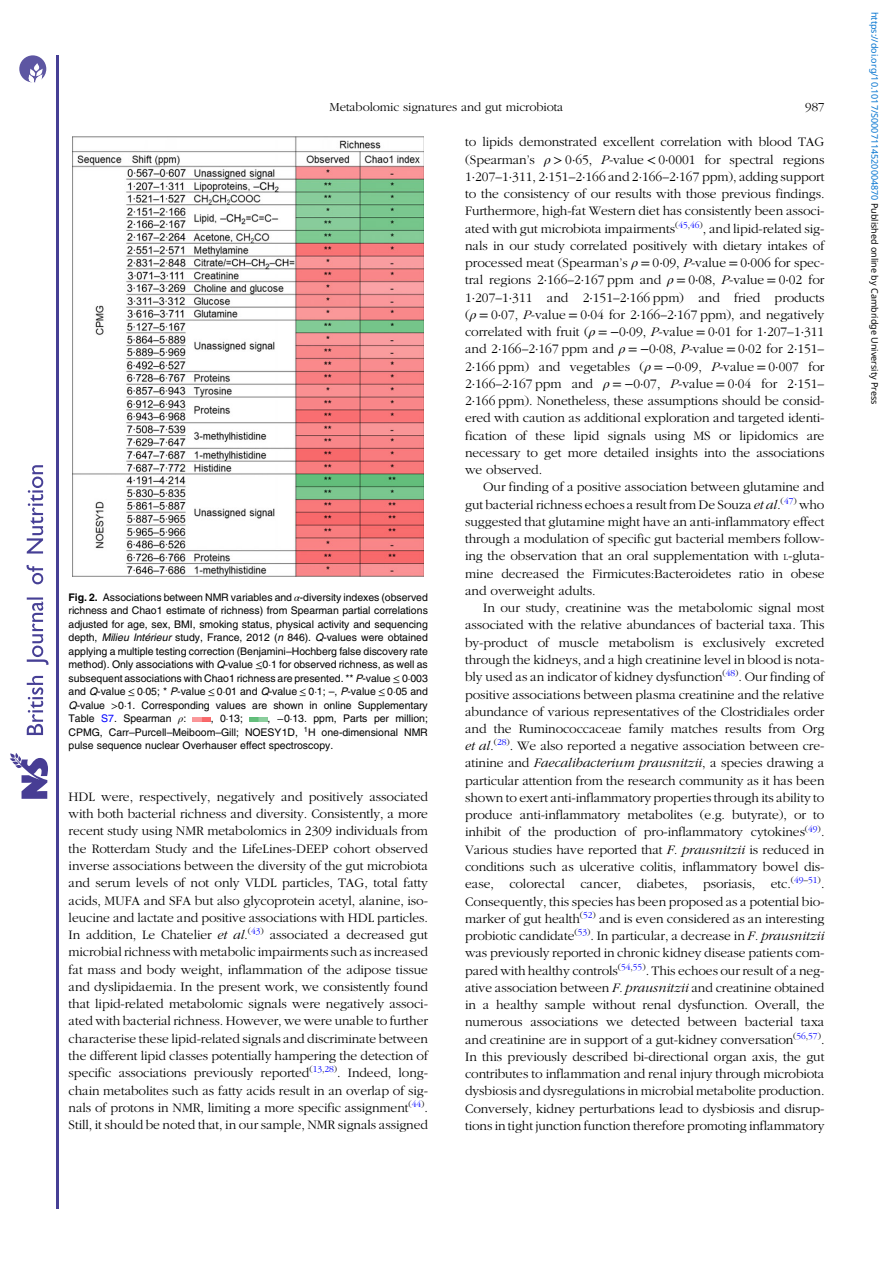
<style>
.page{position:relative;width:893px;height:1263px;background:#fff}
.page>*{position:absolute;margin:0;border:0;box-sizing:border-box;transform-origin:0 0}
.t1{font:13.5px/17.2px "Adv OT777 cf 4 fb";color:#000;text-align:justify}
.t2{font:12.75px "Adv OT777 cf 4 fb";color:#000}
.t3{font:10.5px/13.5px "Adv OT82 c 4 f 4 c 4";color:#000;text-align:justify}
.t4{font:9px "Noto Sans";color:#0172cf}
.s1{font-family:"Adv O Tf 3919 c 9 c.B"}
.s2{font-family:"Adv O Tdd 3 b 7348.I"}
.s3{font-family:"Adv OT7 a 027 dc 5.I"}
.s4{font-style:inherit}
.s5{font-family:"Adv OT8608 a 8 d 1"}
.s6{color:#00f}
.s7{font-family:"Adv OT4 e 1564 e 8.I"}
.s8{font-size:9.45px}
.s9{color:#000}
</style>
<div class="page">
<hr style="left:56px;top:55px;width:2px;height:1153px;background:#463f95">
<svg style="left:10px;top:753px;width:38px;height:46px"></svg>
<svg style="left:26px;top:465px;width:23px;height:270px"></svg>
<svg style="left:19px;top:55px;width:27px;height:27px"></svg>
<img style="left:73px;top:136px;width:351px;height:441px">
<img style="left:193px;top:718px;width:18px;height:3px">
<img style="left:250px;top:718px;width:17px;height:3px">
<p class="t2" style="left:330px;top:102px;width:235px">Metabolomic signatures and gut microbiota</p>
<p class="t2" style="left:805px;top:102px;width:21px">987</p>
<p class="t3" style="left:69px;top:591px;width:361px"><span class="s1">Fig. 2.</span> Associations between NMR variables and <span class="s2">α</span>-diversity indexes (observed richness and Chao1 estimate of richness) from Spearman partial correlations adjusted for age, sex, BMI, smoking status, physical activity and sequencing depth, <span class="s3">Milieu Intérieur</span> study, France, 2012 (<span class="s3">n</span> 846). <span class="s3">Q</span>-values were obtained applying a multiple testing correction (Benjamini<span class="s4">–</span>Hochberg false discovery rate method). Only associations with <span class="s3">Q</span>-value <span class="s5">≤</span>0<span class="s5">·</span>1 for observed richness, as well as subsequent associations with Chao1 richness are presented. ** <span class="s3">P</span>-value <span class="s5">≤</span> 0<span class="s5">·</span>003 and <span class="s3">Q</span>-value <span class="s5">≤</span> 0<span class="s5">·</span>05; * <span class="s3">P</span>-value <span class="s5">≤</span> 0<span class="s5">·</span>01 and <span class="s3">Q</span>-value <span class="s5">≤</span> 0<span class="s5">·</span>1; <span class="s4">–</span>, <span class="s3">P</span>-value <span class="s5">≤</span> 0<span class="s5">·</span>05 and <span class="s3">Q</span>-value <span class="s5">&gt;</span>0<span class="s5">·</span>1. Corresponding values are shown in online Supplementary Table <span class="s6">S7</span>. Spearman <span class="s2">ρ</span>:</p>
<p class="t3" style="left:69px;top:713px;width:361px;text-indent:199px">, <span class="s5">−</span>0<span class="s5">·</span>13. ppm, Parts per million; CPMG, Carr<span class="s4">–</span>Purcell<span class="s4">–</span>Meiboom<span class="s4">–</span>Gill; NOESY1D, <sup>1</sup>H one-dimensional NMR pulse sequence nuclear Overhauser effect spectroscopy.</p>
<p class="t3" style="left:211px;top:713px;width:34px">, 0<span class="s5">·</span>13;</p>
<p class="t1" style="left:69px;top:789px;width:361px">HDL were, respectively, negatively and positively associated with both bacterial richness and diversity. Consistently, a more recent study using NMR metabolomics in 2309 individuals from the Rotterdam Study and the LifeLines-DEEP cohort observed inverse associations between the diversity of the gut microbiota and serum levels of not only VLDL particles, TAG, total fatty acids, MUFA and SFA but also glycoprotein acetyl, alanine, iso&shy;leucine and lactate and positive associations with HDL particles.<br>In addition, Le Chatelier <span class="s7">et al.</span><sup>(</sup><sup>43</sup><sup>)</sup> associated a decreased gut microbial richness with metabolic impairments such as increased fat mass and body weight, inflammation of the adipose tissue and dyslipidaemia. In the present work, we consistently found that lipid-related metabolomic signals were negatively associ&shy;ated with bacterial richness. However, we were unable to further characterise these lipid-related signals and discriminate between the different lipid classes potentially hampering the detection of specific associations previously reported<sup>(</sup><sup>13</sup><sup>,</sup><sup>28</sup><sup>)</sup>. Indeed, long&shy;chain metabolites such as fatty acids result in an overlap of sig&shy;nals of protons in NMR, limiting a more specific assignment<sup>(</sup><sup>44</sup><sup>)</sup>.<br>Still, it should be noted that, in our sample, NMR signals assigned</p>
<p class="t1" style="left:465px;top:135px;width:361px">to lipids demonstrated excellent correlation with blood TAG (Spearman<span class="s4">’</span>s <span class="s2">ρ</span> <span class="s5">&gt;</span> 0<span class="s5">·</span>65, <span class="s7">P</span>-value <span class="s5">&lt;</span> 0<span class="s5">·</span>0001 for spectral regions 1<span class="s5">·</span>207<span class="s4">–</span>1<span class="s5">·</span>311, 2<span class="s5">·</span>151<span class="s4">–</span>2<span class="s5">·</span>166 and 2<span class="s5">·</span>166<span class="s4">–</span>2<span class="s5">·</span>167 ppm), adding support to the consistency of our results with those previous findings.<br>Furthermore, high-fat Western diet has consistently been associ&shy;ated with gut microbiota impairments<sup>(</sup><sup>45</sup><sup>,</sup><sup>46</sup><sup>)</sup>, and lipid-related sig&shy;nals in our study correlated positively with dietary intakes of processed meat (Spearman<span class="s4">’</span>s <span class="s2">ρ</span> <span class="s5">=</span> 0<span class="s5">·</span>09, <span class="s7">P</span>-value <span class="s5">=</span> 0<span class="s5">·</span>006 for spec&shy;tral regions 2<span class="s5">·</span>166<span class="s4">–</span>2<span class="s5">·</span>167 ppm and <span class="s2">ρ</span> <span class="s5">=</span> 0<span class="s5">·</span>08, <span class="s7">P</span>-value <span class="s5">=</span> 0<span class="s5">·</span>02 for 1<span class="s5">·</span>207<span class="s4">–</span>1<span class="s5">·</span>311 and 2<span class="s5">·</span>151<span class="s4">–</span>2<span class="s5">·</span>166 ppm) and fried products (<span class="s2">ρ</span> <span class="s5">=</span> 0<span class="s5">·</span>07, <span class="s7">P</span>-value <span class="s5">=</span> 0<span class="s5">·</span>04 for 2<span class="s5">·</span>166<span class="s4">–</span>2<span class="s5">·</span>167 ppm), and negatively correlated with fruit (<span class="s2">ρ</span> <span class="s5">=</span> <span class="s5">−</span>0<span class="s5">·</span>09, <span class="s7">P</span>-value <span class="s5">=</span> 0<span class="s5">·</span>01 for 1<span class="s5">·</span>207<span class="s4">–</span>1<span class="s5">·</span>311 and 2<span class="s5">·</span>166<span class="s4">–</span>2<span class="s5">·</span>167 ppm and <span class="s2">ρ</span> <span class="s5">=</span> <span class="s5">−</span>0<span class="s5">·</span>08, <span class="s7">P</span>-value <span class="s5">=</span> 0<span class="s5">·</span>02 for 2<span class="s5">·</span>151<span class="s4">– </span>2<span class="s5">·</span>166 ppm) and vegetables (<span class="s2">ρ</span> <span class="s5">=</span> <span class="s5">−</span>0<span class="s5">·</span>09, <span class="s7">P</span>-value <span class="s5">=</span> 0<span class="s5">·</span>007 for 2<span class="s5">·</span>166<span class="s4">–</span>2<span class="s5">·</span>167 ppm and <span class="s2">ρ</span> <span class="s5">=</span> <span class="s5">−</span>0<span class="s5">·</span>07, <span class="s7">P</span>-value <span class="s5">=</span> 0<span class="s5">·</span>04 for 2<span class="s5">·</span>151<span class="s4">– </span>2<span class="s5">·</span>166 ppm). Nonetheless, these assumptions should be consid&shy;ered with caution as additional exploration and targeted identi&shy;fication of these lipid signals using MS or lipidomics are necessary to get more detailed insights into the associations we observed.</p>
<p class="t1" style="left:465px;top:480px;width:361px;text-indent:18px">Our finding of a positive association between glutamine and gut bacterial richness echoes a result from De Souza <span class="s7">et al.</span><sup>(</sup><sup>47</sup><sup>)</sup> who suggested that glutamine might have an anti-inflammatory effect through a modulation of specific gut bacterial members follow&shy;ing the observation that an oral supplementation with <span class="s8">L</span>-gluta&shy;mine decreased the Firmicutes:Bacteroidetes ratio in obese and overweight adults.</p>
<p class="t1" style="left:465px;top:600px;width:361px;text-indent:18px">In our study, creatinine was the metabolomic signal most associated with the relative abundances of bacterial taxa. This by-product of muscle metabolism is exclusively excreted through the kidneys, and a high creatinine level in blood is nota&shy;bly used as an indicator of kidney dysfunction<sup>(</sup><sup>48</sup><sup>)</sup>. Our finding of positive associations between plasma creatinine and the relative abundance of various representatives of the Clostridiales order and the Ruminococcaceae family matches results from Org <span class="s7">et al.</span><sup>(</sup><sup>28</sup><sup>)</sup>. We also reported a negative association between cre&shy;atinine and <span class="s7">Faecalibacterium prausnitzii</span>, a species drawing a particular attention from the research community as it has been shown to exert anti-inflammatory properties through its ability to produce anti-inflammatory metabolites (e.g. butyrate), or to inhibit of the production of pro-inflammatory cytokines<sup>(</sup><sup>49</sup><sup>)</sup>.<br>Various studies have reported that <span class="s7">F. prausnitzii</span> is reduced in conditions such as ulcerative colitis, inflammatory bowel dis&shy;ease, colorectal cancer, diabetes, psoriasis, etc.<sup>(</sup><sup>49</sup><sup>–</sup><sup>51</sup><sup>)</sup>.<br>Consequently, this species has been proposed as a potential bio&shy;marker of gut health<sup>(</sup><sup>52</sup><sup>)</sup> and is even considered as an interesting probiotic candidate<sup>(</sup><sup>53</sup><sup>)</sup>. In particular, a decrease in <span class="s7">F. prausnitzii </span>was previously reported in chronic kidney disease patients com&shy;pared with healthy controls<sup>(</sup><sup>54</sup><sup>,</sup><sup>55</sup><sup>)</sup>. This echoes our result of a neg&shy;ative association between <span class="s7">F. prausnitzii</span> and creatinine obtained in a healthy sample without renal dysfunction. Overall, the numerous associations we detected between bacterial taxa and creatinine are in support of a gut-kidney conversation<sup>(</sup><sup>56</sup><sup>,</sup><sup>57</sup><sup>)</sup>.<br>In this previously described bi-directional organ axis, the gut contributes to inflammation and renal injury through microbiota dysbiosis and dysregulations in microbial metabolite production.<br>Conversely, kidney perturbations lead to dysbiosis and disrup&shy;tions in tight junction function therefore promoting inflammatory</p>
<p class="t4" style="left:881px;top:12px;width:394px;rotate:90deg">https://doi.org/10.1017/S0007114520004870 <span class="s9">Published online by Cambridge University Press</span></p>
</div>
